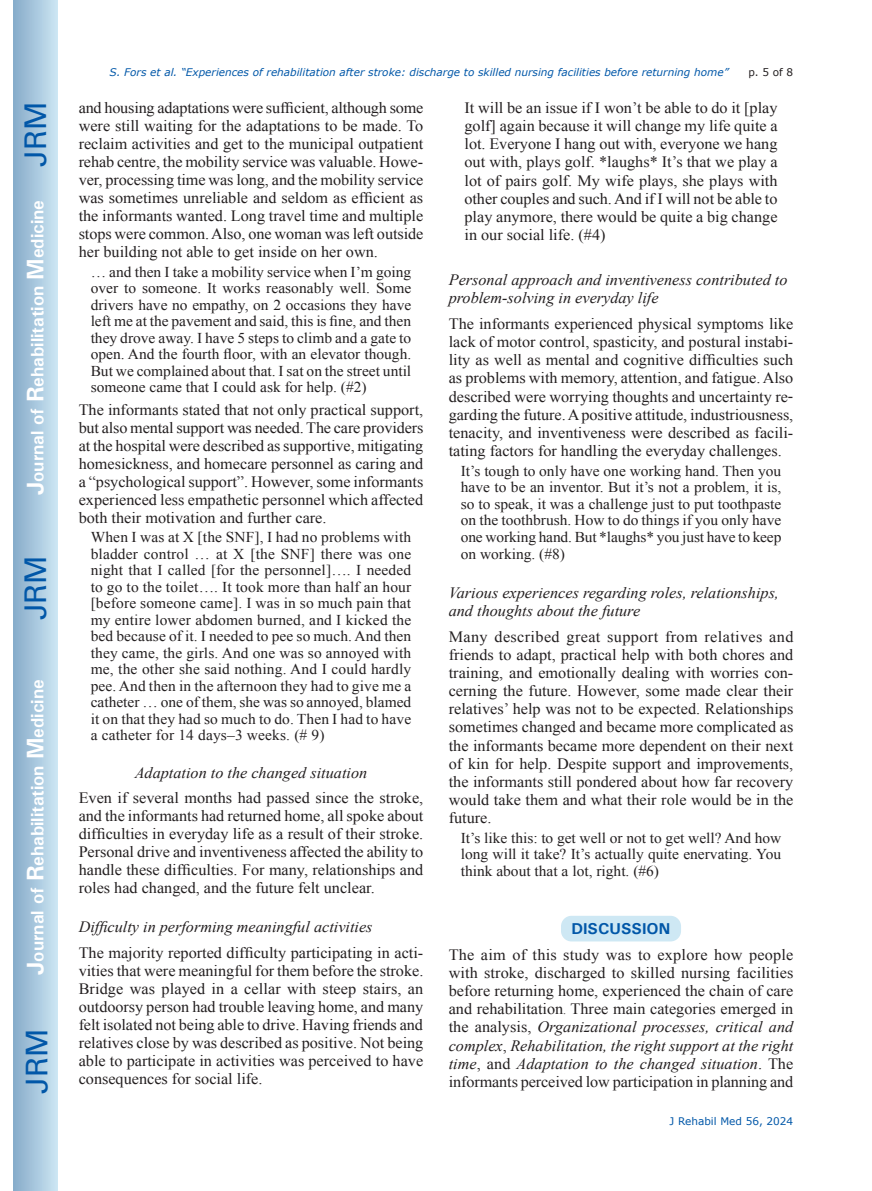
<style>
.page{position:relative;width:872px;height:1191px;background:#fff}
.page>*{position:absolute;margin:0;border:0;box-sizing:border-box;transform-origin:0 0}
.t1{font:30px "Univers";color:#0157a8}
.t2{font:700 18px "Univers";color:#fff}
.t3{font:15.75px/18.1px "Times New Roman";color:#231f20;text-align:justify}
.t4{font:italic 15.75px/18.1px "Times New Roman";color:#231f20}
.t5{font:700 15.75px "Univers";color:#0157a8}
.t6{font:15px/16.5px "Times New Roman";color:#231f20;text-align:justify}
.t7{font:italic 10.5px "Verdana";color:#0157a8}
.t8{font:10.5px "Verdana";color:#0157a8}
.t9{font:10.5px "Verdana";color:#231f20}
.s1{font-size:24px}
.s2{font-size:12px}
.s3{font-style:italic}
</style>
<div class="page">
<div style="left:14px;top:0;width:43px;height:1191px;background:linear-gradient(to right,#88acca,#cbe5f2)"></div>
<div style="left:561px;top:915px;width:120px;height:26px;background:#cee8f4;border-radius:10px"></div>
<h1 class="t1" style="left:18px;top:167px;width:67px;rotate:-90deg">JRM</h1>
<p class="t2" style="left:26px;top:495px;width:297px;rotate:-90deg"><span class="s1">J</span>ournal of <span class="s1">R</span>ehabilitation <span class="s1">M</span>edicine</p>
<h1 class="t1" style="left:18px;top:620px;width:67px;rotate:-90deg">JRM</h1>
<p class="t2" style="left:26px;top:974px;width:297px;rotate:-90deg"><span class="s1">J</span>ournal of <span class="s1">R</span>ehabilitation <span class="s1">M</span>edicine</p>
<h1 class="t1" style="left:19px;top:1093px;width:67px;rotate:-90deg">JRM</h1>
<p class="t7" style="left:109px;top:65px;width:620px">S. Fors et al. “Experiences of rehabilitation after stroke: discharge to skilled nursing facilities before returning home”</p>
<p class="t9" style="left:748px;top:65px;width:46px">p. 5 of 8</p>
<p class="t3" style="left:79px;top:98px;width:346px">and housing adaptations were sufficient, although some were still waiting for the adaptations to be made. To reclaim activities and get to the municipal outpatient rehab centre, the mobility service was valuable. Howe&shy;ver, processing time was long, and the mobility service was sometimes unreliable and seldom as efficient as the informants wanted. Long travel time and multiple stops were common. Also, one woman was left outside her building not able to get inside on her own.</p>
<p class="t6" style="left:91px;top:263px;width:322px">… and then I take a mobility service when I’m going over to someone. It works reasonably well. Some drivers have no empathy, on 2 occasions they have left me at the pavement and said, this is fine, and then they drove away. I have 5 steps to climb and a gate to open. And the fourth floor, with an elevator though.<br>But we complained about that. I sat on the street until someone came that I could ask for help. (#2)</p>
<p class="t3" style="left:79px;top:400px;width:346px">The informants stated that not only practical support, but also mental support was needed. The care providers at the hospital were described as supportive, mitigating homesickness, and homecare personnel as caring and a “psychological support”. However, some informants experienced less empathetic personnel which affected both their motivation and further care.</p>
<p class="t6" style="left:91px;top:528px;width:322px">When I was at X [the SNF], I had no problems with bladder control … at X [the SNF] there was one night that I called [for the personnel]…. I needed to go to the toilet…. It took more than half an hour [before someone came]. I was in so much pain that my entire lower abdomen burned, and I kicked the bed because of it. I needed to pee so much. And then they came, the girls. And one was so annoyed with me, the other she said nothing. And I could hardly pee. And then in the afternoon they had to give me a catheter … one of them, she was so annoyed, blamed it on that they had so much to do. Then I had to have a catheter for 14 days–3 weeks. (# 9)</p>
<p class="t4" style="left:135px;top:763px;width:234px">Adaptation to the changed situation</p>
<p class="t3" style="left:79px;top:788px;width:346px">Even if several months had passed since the stroke, and the informants had returned home, all spoke about difficulties in everyday life as a result of their stroke.<br>Personal drive and inventiveness affected the ability to handle these difficulties. For many, relationships and roles had changed, and the future felt unclear.</p>
<p class="t4" style="left:79px;top:917px;width:295px">Difficulty in performing meaningful activities</p>
<p class="t3" style="left:79px;top:943px;width:346px">The majority reported difficulty participating in acti&shy;vities that were meaningful for them before the stroke.<br>Bridge was played in a cellar with steep stairs, an outdoorsy person had trouble leaving home, and many felt isolated not being able to drive. Having friends and relatives close by was described as positive. Not being able to participate in activities was perceived to have consequences for social life.</p>
<p class="t3" style="left:464px;top:98px;width:314px">It will be an issue if I won’t be able to do it [play golf] again because it will change my life quite a lot. Everyone I hang out with, everyone we hang out with, plays golf. *laughs* It’s that we play a lot of pairs golf. My wife plays, she plays with other couples and such. And if I will not be able to play anymore, there would be quite a big change in our social life. (#4)</p>
<p class="t4" style="left:449px;top:270px;width:340px">Personal approach and inventiveness contributed to problem-solving in everyday life</p>
<p class="t3" style="left:449px;top:314px;width:346px">The informants experienced physical symptoms like lack of motor control, spasticity, and postural instabi&shy;lity as well as mental and cognitive difficulties such as problems with memory, attention, and fatigue. Also described were worrying thoughts and uncertainty re&shy;garding the future. A positive attitude, industriousness, tenacity, and inventiveness were described as facili&shy;tating factors for handling the everyday challenges.</p>
<p class="t6" style="left:461px;top:462px;width:322px">It’s tough to only have one working hand. Then you have to be an inventor. But it’s not a problem, it is, so to speak, it was a challenge just to put toothpaste on the toothbrush. How to do things if you only have one working hand. But *laughs* you just have to keep on working. (#8)</p>
<p class="t4" style="left:449px;top:583px;width:332px">Various experiences regarding roles, relationships, and thoughts about the future</p>
<p class="t3" style="left:449px;top:627px;width:346px">Many described great support from relatives and friends to adapt, practical help with both chores and training, and emotionally dealing with worries con&shy;cerning the future. However, some made clear their relatives’ help was not to be expected. Relationships sometimes changed and became more complicated as the informants became more dependent on their next of kin for help. Despite support and improvements, the informants still pondered about how far recovery would take them and what their role would be in the future.</p>
<p class="t6" style="left:461px;top:829px;width:322px">It’s like this: to get well or not to get well? And how long will it take? It’s actually quite enervating. You think about that a lot, right. (#6)</p>
<p class="t5" style="left:571px;top:918px;width:100px">DISCUSSION</p>
<p class="t3" style="left:449px;top:945px;width:346px">The aim of this study was to explore how people with stroke, discharged to skilled nursing facilities before returning home, experienced the chain of care and rehabilitation<span class="s2">.</span> Three main categories emerged in the analysis, <span class="s3">Organizational processes, critical and complex</span>, <span class="s3">Rehabilitation, the right support at the right time</span>, and <span class="s3">Adaptation to the changed situation</span>. The informants perceived low participation in planning and</p>
<p class="t8" style="left:669px;top:1114px;width:125px">J Rehabil Med 56, 2024</p>
</div>
